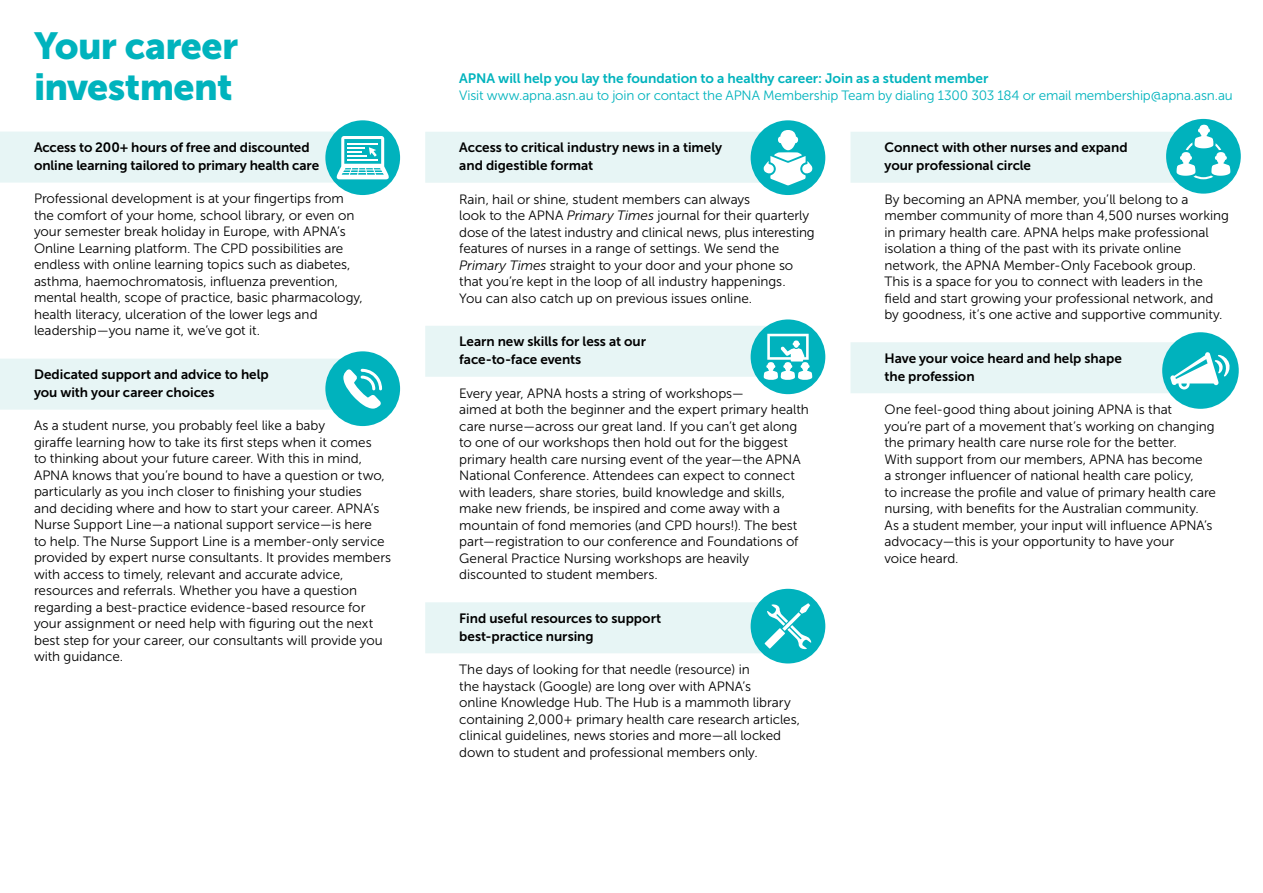
<style>
.page{position:relative;width:1263px;height:893px;background:#fff}
.page>*{position:absolute;margin:0;border:0;box-sizing:border-box;transform-origin:0 0}
.t1{font:37.5px/40.5px "Museo Sans 900";letter-spacing:-.015em;color:#00b3bd}
.t2{font:13.65px "Museo Sans 700";color:#00b3bd}
.t3{font:13.5px/16.5px "Museo Sans 300";letter-spacing:-.005em;color:#000}
.t4{font:13.5px/18px "Museo Sans 700";letter-spacing:-.005em;color:#000}
.t5{font:13.5px "Museo Sans 300";letter-spacing:-.01em;color:#00b3bd}
.s1{font-style:italic}
</style>
<div class="page">
<div style="left:0;top:132px;width:349px;height:51px;background:#e7f5f5"></div>
<div style="left:0;top:359px;width:349px;height:51px;background:#e7f5f5"></div>
<div style="left:325px;top:120px;width:75px;height:75px;background:#00b2bd;border-radius:50%"></div>
<svg style="left:337px;top:136px;width:52px;height:43px"></svg>
<hr style="left:348px;top:143px;width:30px;height:2px;background:#fff">
<div style="left:325px;top:351px;width:75px;height:75px;background:#00b2bd;border-radius:50%"></div>
<svg style="left:343px;top:369px;width:39px;height:40px"></svg>
<div style="left:850px;top:132px;width:336px;height:51px;background:#e7f5f5"></div>
<div style="left:850px;top:342px;width:336px;height:51px;background:#e7f5f5"></div>
<div style="left:1166px;top:119px;width:75px;height:75px;background:#00b2bd;border-radius:50%"></div>
<svg style="left:1176px;top:125px;width:54px;height:54px"></svg>
<div style="left:1162px;top:332px;width:77px;height:77px;background:#00b2bd;border-radius:50%"></div>
<svg style="left:1170px;top:352px;width:60px;height:37px"></svg>
<div style="left:425px;top:132px;width:349px;height:51px;background:#e7f5f5"></div>
<div style="left:425px;top:326px;width:349px;height:51px;background:#e7f5f5"></div>
<div style="left:425px;top:602px;width:349px;height:51px;background:#e7f5f5"></div>
<div style="left:751px;top:120px;width:74px;height:75px;background:#00b2bd;border-radius:50%"></div>
<svg style="left:763px;top:130px;width:49px;height:55px"></svg>
<div style="left:751px;top:319px;width:74px;height:75px;background:#00b2bd;border-radius:50%"></div>
<svg style="left:763px;top:334px;width:50px;height:46px"></svg>
<div style="left:751px;top:589px;width:74px;height:74px;background:#00b2bd;border-radius:50%"></div>
<svg style="left:765px;top:603px;width:46px;height:46px"></svg>
<h1 class="t1" style="left:34px;top:26px;width:206px">Your career investment</h1>
<p class="t4" style="left:34px;top:138px;width:287px">Access to 200+ hours of free and discounted online learning tailored to primary health care</p>
<p class="t3" style="left:34px;top:191px;width:330px">Professional development is at your fingertips from the comfort of your home, school library, or even on your semester break holiday in Europe, with APNA’s Online Learning platform. The CPD possibilities are endless with online learning topics such as diabetes, asthma, haemochromatosis, influenza prevention, mental health, scope of practice, basic pharmacology, health literacy, ulceration of the lower legs and leadership—you name it, we’ve got it.</p>
<p class="t4" style="left:34px;top:365px;width:236px">Dedicated support and advice to help you with your career choices</p>
<p class="t3" style="left:34px;top:418px;width:359px">As a student nurse, you probably feel like a baby<br>giraffe learning how to take its first steps when it comes<br>to thinking about your future career. With this in mind, APNA knows that you’re bound to have a question or two, particularly as you inch closer to finishing your studies<br>and deciding where and how to start your career. APNA’s Nurse Support Line—a national support service—is here<br>to help. The Nurse Support Line is a member-only service provided by expert nurse consultants. It provides members with access to timely, relevant and accurate advice, resources and referrals. Whether you have a question regarding a best-practice evidence-based resource for your assignment or need help with figuring out the next best step for your career, our consultants will provide you with guidance.</p>
<p class="t2" style="left:459px;top:71px;width:531px">APNA will help you lay the foundation to a healthy career: Join as a student member</p>
<p class="t5" style="left:459px;top:88px;width:775px">Visit www.apna.asn.au to join or contact the APNA Membership Team by dialing 1300 303 184 or email membership@apna.asn.au</p>
<p class="t4" style="left:459px;top:138px;width:264px">Access to critical industry news in a timely and digestible format</p>
<p class="t3" style="left:459px;top:191px;width:357px">Rain, hail or shine, student members can always<br>look to the APNA <span class="s1">Primary Times</span> journal for their quarterly dose of the latest industry and clinical news, plus interesting features of nurses in a range of settings. We send the <span class="s1">Primary Times</span> straight to your door and your phone so that you’re kept in the loop of all industry happenings.<br>You can also catch up on previous issues online.</p>
<p class="t4" style="left:459px;top:332px;width:188px">Learn new skills for less at our face-to-face events</p>
<p class="t3" style="left:459px;top:385px;width:351px">Every year, APNA hosts a string of workshops—<br>aimed at both the beginner and the expert primary health care nurse—across our great land. If you can’t get along to one of our workshops then hold out for the biggest primary health care nursing event of the year—the APNA National Conference. Attendees can expect to connect with leaders, share stories, build knowledge and skills, make new friends, be inspired and come away with a mountain of fond memories (and CPD hours!). The best part—registration to our conference and Foundations of General Practice Nursing workshops are heavily discounted to student members.</p>
<p class="t4" style="left:459px;top:609px;width:203px">Find useful resources to support best-practice nursing</p>
<p class="t3" style="left:459px;top:661px;width:342px">The days of looking for that needle (resource) in<br>the haystack (Google) are long over with APNA’s<br>online Knowledge Hub. The Hub is a mammoth library containing 2,000+ primary health care research articles, clinical guidelines, news stories and more—all locked down to student and professional members only.</p>
<p class="t4" style="left:884px;top:138px;width:245px">Connect with other nurses and expand your professional circle</p>
<p class="t3" style="left:884px;top:191px;width:346px">By becoming an APNA member, you’ll belong to a member community of more than 4,500 nurses working in primary health care. APNA helps make professional isolation a thing of the past with its private online network, the APNA Member-Only Facebook group.<br>This is a space for you to connect with leaders in the field and start growing your professional network, and by goodness, it’s one active and supportive community.</p>
<p class="t4" style="left:884px;top:349px;width:239px">Have your voice heard and help shape the profession</p>
<p class="t3" style="left:884px;top:401px;width:333px">One feel-good thing about joining APNA is that<br>you’re part of a movement that’s working on changing the primary health care nurse role for the better.<br>With support from our members, APNA has become<br>a stronger influencer of national health care policy,<br>to increase the profile and value of primary health care nursing, with benefits for the Australian community.<br>As a student member, your input will influence APNA’s advocacy—this is your opportunity to have your<br>voice heard.</p>
</div>
